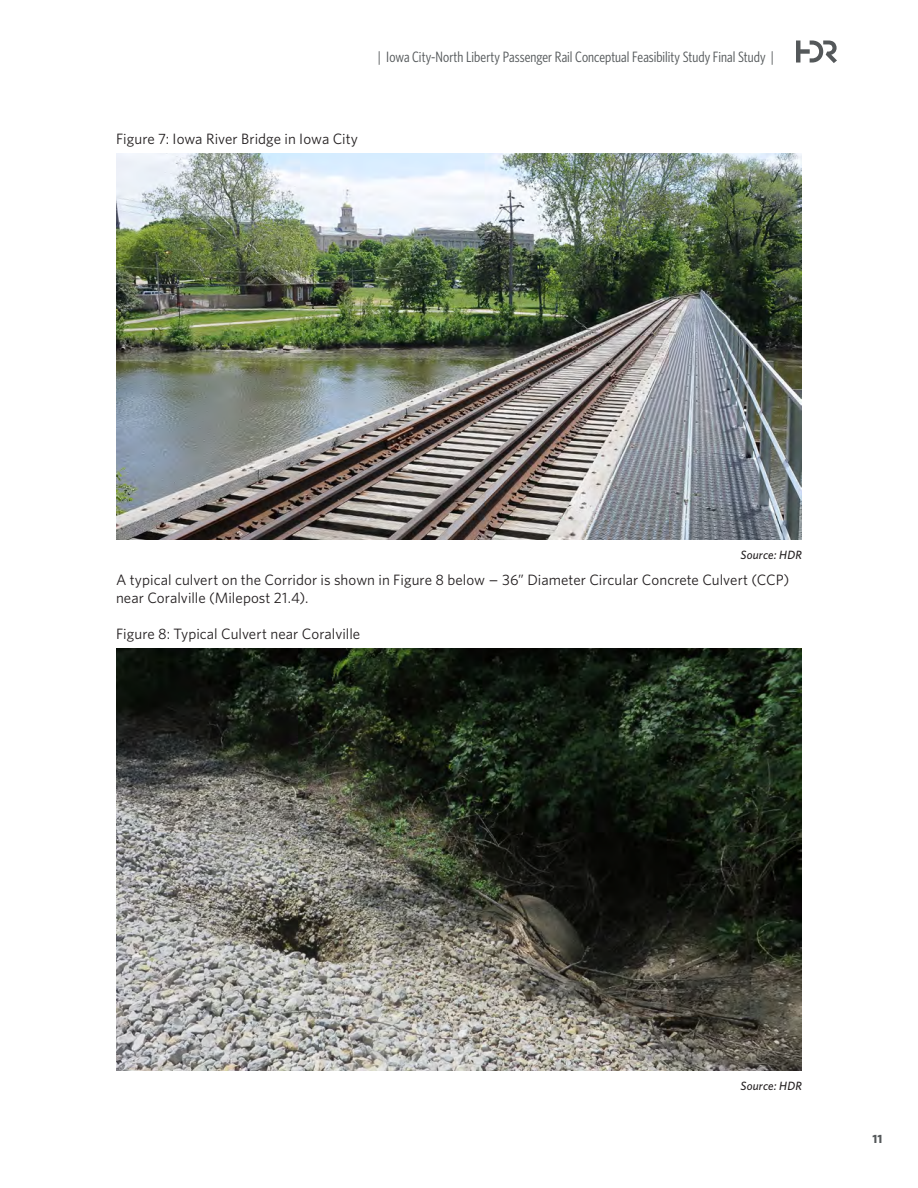
<style>
.page{position:relative;width:918px;height:1188px;background:#fff}
.page>*{position:absolute;margin:0;border:0;box-sizing:border-box;transform-origin:0 0}
.Body{font:15px/18px "Whitney";color:#231f20}
.t1{font:15px "Whitney Condensed";color:#54585a}
.Label_5{font:italic 500 12px "Whitney";letter-spacing:.015em;color:#231f20}
.t2{font:700 12px "Whitney";color:#54585a}
</style>
<div class="page">
<svg style="left:796px;top:41px;width:41px;height:22px"></svg>
<img style="left:116px;top:153px;width:686px;height:387px">
<img style="left:116px;top:648px;width:686px;height:423px">
<p class="t1" style="left:378px;top:48px;width:398px">| Iowa City-North Liberty Passenger Rail Conceptual Feasibility Study Final Study |</p>
<p class="Body" style="left:116px;top:129px;width:244px">Figure 7: Iowa River Bridge in Iowa City</p>
<p class="Label_5" style="left:741px;top:546px;width:63px">Source: HDR</p>
<p class="Body" style="left:116px;top:570px;width:675px">A typical culvert on the Corridor is shown in Figure 8 below – 36” Diameter Circular Concrete Culvert (CCP) near Coralville (Milepost 21.4).</p>
<p class="Body" style="left:116px;top:624px;width:246px">Figure 8: Typical Culvert near Coralville</p>
<p class="Label_5" style="left:741px;top:1077px;width:63px">Source: HDR</p>
<p class="t2" style="left:873px;top:1131px;width:11px">11</p>
</div>
